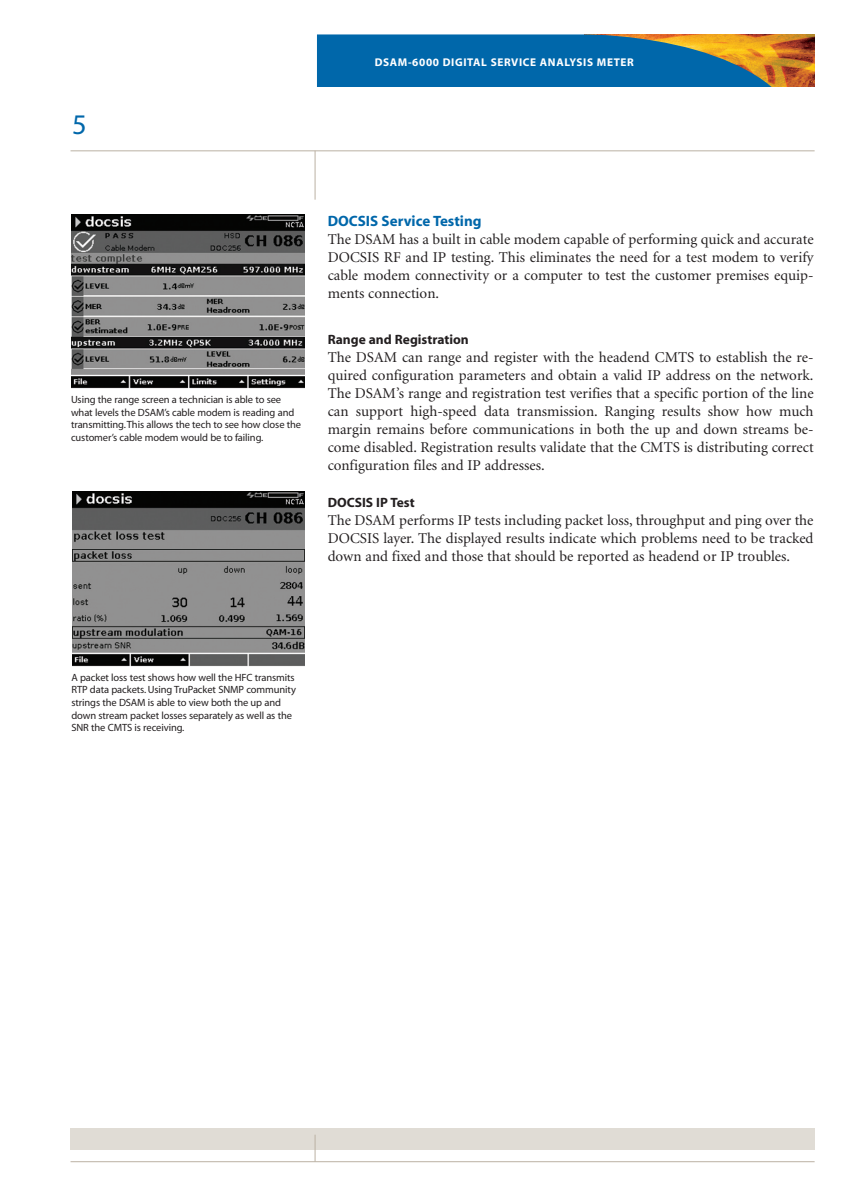
<style>
.page{position:relative;width:864px;height:1191px;background:#fff}
.page>*{position:absolute;margin:0;border:0;box-sizing:border-box;transform-origin:0 0}
.t1{font:28.5px "Myriad MM 400 600";color:#0067aa}
.t2{font:15px/18px "Minion";color:#231f20;text-align:justify}
.t3{font:15px "Myriad MM 700 600";color:#0067aa}
.t4{font:13.5px "Myriad MM 700 600";color:#231f20}
.t5{font:11.25px "Myriad MM 700 600";letter-spacing:.055em;color:#fff}
.t6{font:10.5px/12.6px "Myriad MM 400 600";letter-spacing:-.01em;color:#231f20}
</style>
<div class="page">
<hr style="left:315px;top:151px;width:1px;height:49px;background:#bbb1a3">
<hr style="left:71px;top:150px;width:744px;height:1px;background:#bbb1a3">
<div style="left:71px;top:1128px;width:744px;height:21px;background:#e0dcd5"></div>
<svg style="left:315px;top:1135px;width:1px;height:26px"></svg>
<hr style="left:71px;top:1161px;width:744px;height:1px;background:#bbb1a3">
<img style="left:773px;top:34px;width:42px;height:52px">
<svg style="left:317px;top:34px;width:456px;height:52px;background:#206f98"></svg>
<img style="left:72px;top:492px;width:232px;height:174px">
<img style="left:72px;top:214px;width:232px;height:175px">
<h1 class="t1" style="left:72px;top:113px;width:16px">5</h1>
<p class="t5" style="left:375px;top:58px;width:261px">DSAM-6000 DIGITAL SERVICE ANALYSIS METER</p>
<p class="t6" style="left:71px;top:394px;width:232px">Using the range screen a technician is able to see what levels the DSAM’s cable modem is reading and transmitting.This allows the tech to see how close the customer’s cable modem would be to failing.</p>
<p class="t3" style="left:328px;top:215px;width:155px">DOCSIS Service Testing</p>
<p class="t2" style="left:328px;top:231px;width:488px">The DSAM has a built in cable modem capable of performing quick and accurate DOCSIS RF and IP testing. This eliminates the need for a test modem to verify cable modem connectivity or a computer to test the customer premises equip&shy;ments connection.</p>
<p class="t4" style="left:328px;top:334px;width:143px">Range and Registration</p>
<p class="t2" style="left:328px;top:349px;width:488px">The DSAM can range and register with the headend CMTS to establish the re&shy;quired configuration parameters and obtain a valid IP address on the network.<br>The DSAM’s range and registration test verifies that a specific portion of the line can support high-speed data transmission. Ranging results show how much margin remains before communications in both the up and down streams be&shy;come disabled. Registration results validate that the CMTS is distributing correct configuration files and IP addresses.</p>
<p class="t4" style="left:328px;top:497px;width:88px">DOCSIS IP Test</p>
<p class="t2" style="left:328px;top:512px;width:487px">The DSAM performs IP tests including packet loss, throughput and ping over the DOCSIS layer. The displayed results indicate which problems need to be tracked down and fixed and those that should be reported as headend or IP troubles.</p>
<p class="t6" style="left:71px;top:671px;width:226px">A packet loss test shows how well the HFC transmits RTP data packets. Using TruPacket SNMP community strings the DSAM is able to view both the up and down stream packet losses separately as well as the SNR the CMTS is receiving.</p>
</div>
